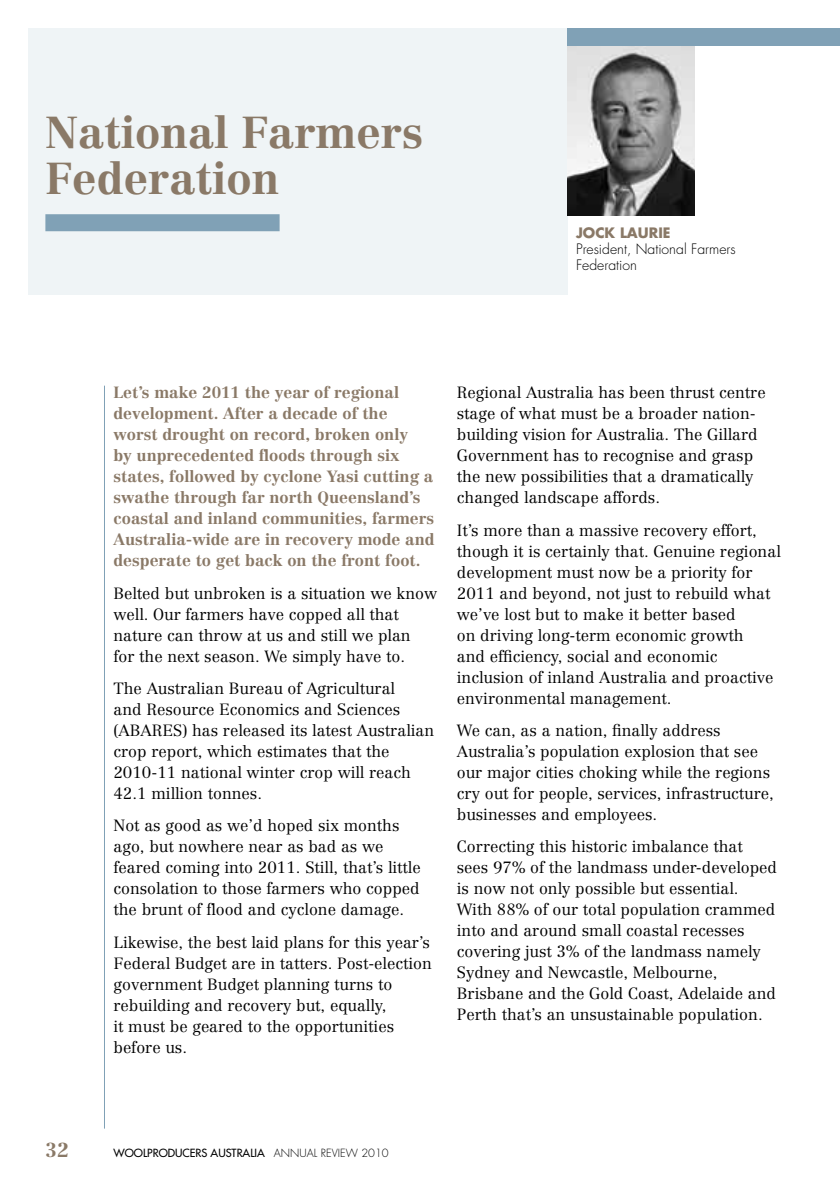
<style>
.page{position:relative;width:840px;height:1191px;background:#fff}
.page>*{position:absolute;margin:0;border:0;box-sizing:border-box;transform-origin:0 0}
.t1{font:700 44px/46px "Centennial CE";color:#8a7967}
.t2{font:700 20px "Centennial CE";color:#8a7967}
.t3{font:300 16px/21px "Centennial CE";color:#000}
.t4{font:700 16px/21px "Centennial CE";color:#8a7967}
.t5{font:300 14px/16px "Futura";color:#000}
.t6{font:700 14px "Futura";color:#8a7967}
.t7{font:11px "Futura";color:#000}
.s1{font-weight:300}
</style>
<div class="page">
<div style="left:28px;top:28px;width:539px;height:267px;background:#eff4f6"></div>
<div style="left:45px;top:214px;width:234px;height:17px;background:#80a1b6"></div>
<img style="left:567px;top:45px;width:127px;height:170px">
<hr style="left:104px;top:386px;width:1px;height:742px;background:#80a1b6">
<div style="left:567px;top:28px;width:272px;height:17px;background:#80a1b6"></div>
<h1 class="t1" style="left:45px;top:109px;width:379px">National Farmers<br>Federation</h1>
<p class="t6" style="left:575px;top:223px;width:96px">JOCK LAURIE</p>
<p class="t5" style="left:575px;top:241px;width:161px">President, National Farmers<br>Federation</p>
<p class="t4" style="left:113px;top:382px;width:322px">Let’s make 2011 the year of regional development. After a decade of the worst drought on record, broken only<br>by unprecedented floods through six states, followed by cyclone Yasi cutting a swathe through far north Queensland’s coastal and inland communities, farmers Australia-wide are in recovery mode and desperate to get back on the front foot.</p>
<p class="t3" style="left:113px;top:582px;width:325px">Belted but unbroken is a situation we know well. Our farmers have copped all that nature can throw at us and still we plan<br>for the next season. We simply have to.</p>
<p class="t3" style="left:113px;top:677px;width:322px">The Australian Bureau of Agricultural<br>and Resource Economics and Sciences (ABARES) has released its latest Australian crop report, which estimates that the 2010-11 national winter crop will reach 42.1 million tonnes.</p>
<p class="t3" style="left:113px;top:815px;width:308px">Not as good as we’d hoped six months ago, but nowhere near as bad as we feared coming into 2011. Still, that’s little consolation to those farmers who copped the brunt of flood and cyclone damage.</p>
<p class="t3" style="left:113px;top:931px;width:319px">Likewise, the best laid plans for this year’s Federal Budget are in tatters. Post-election government Budget planning turns to rebuilding and recovery but, equally,<br>it must be geared to the opportunities before us.</p>
<p class="t3" style="left:456px;top:382px;width:310px">Regional Australia has been thrust centre stage of what must be a broader nation&shy;building vision for Australia. The Gillard Government has to recognise and grasp the new possibilities that a dramatically changed landscape affords.</p>
<p class="t3" style="left:456px;top:519px;width:325px">It’s more than a massive recovery effort, though it is certainly that. Genuine regional development must now be a priority for 2011 and beyond, not just to rebuild what we’ve lost but to make it better based<br>on driving long-term economic growth<br>and efficiency, social and economic inclusion of inland Australia and proactive environmental management.</p>
<p class="t3" style="left:456px;top:719px;width:318px">We can, as a nation, finally address Australia’s population explosion that see our major cities choking while the regions cry out for people, services, infrastructure, businesses and employees.</p>
<p class="t3" style="left:456px;top:836px;width:321px">Correcting this historic imbalance that sees 97% of the landmass under-developed is now not only possible but essential.<br>With 88% of our total population crammed into and around small coastal recesses covering just 3% of the landmass namely Sydney and Newcastle, Melbourne, Brisbane and the Gold Coast, Adelaide and Perth that’s an unsustainable population.</p>
<p class="t2" style="left:45px;top:1137px;width:25px">32</p>
<p class="t7" style="left:113px;top:1145px;width:276px">WOOLPRODUCERS AUSTRALIA <span class="s1">Annual Review 2010</span></p>
</div>
